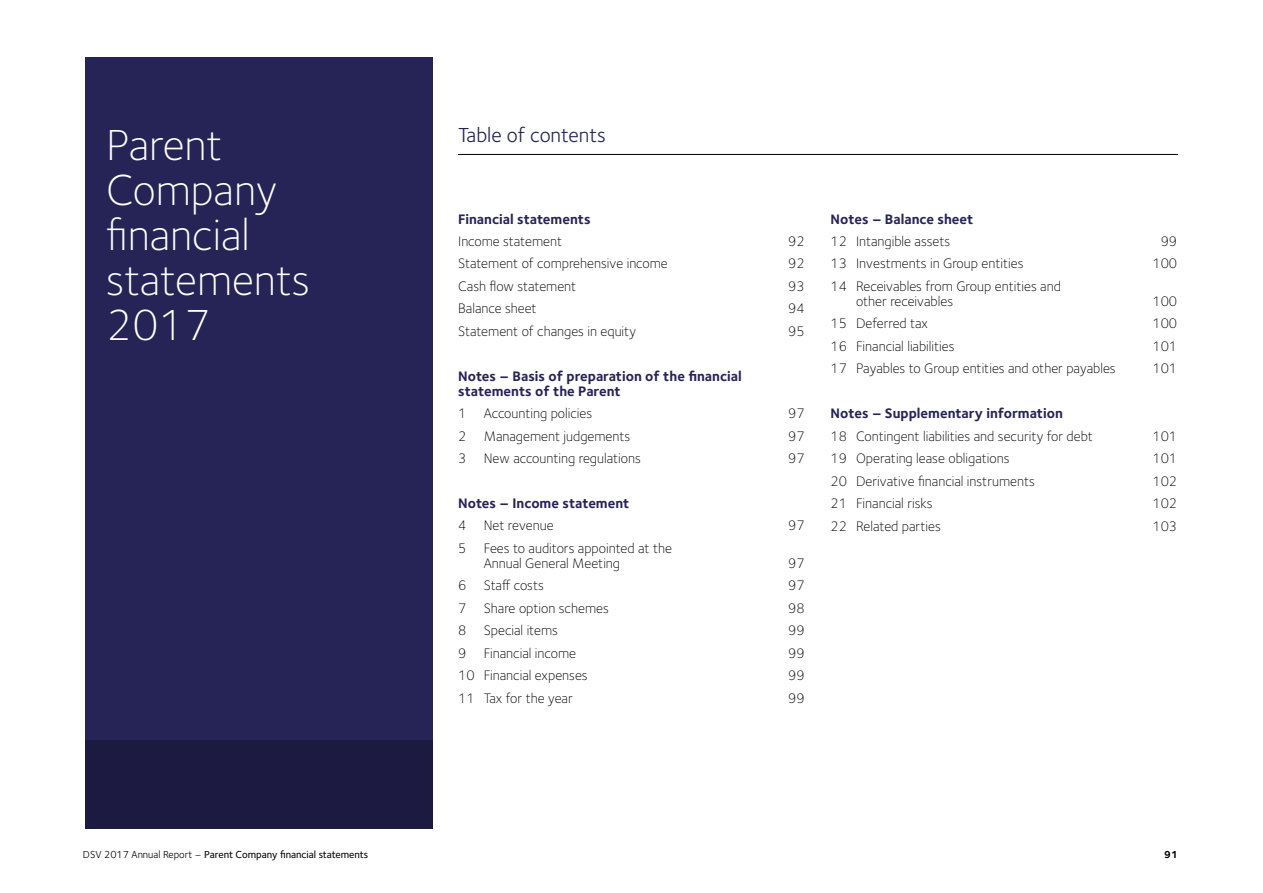
<style>
.page{position:relative;width:1263px;height:893px;background:#fff}
.page>*{position:absolute;margin:0;border:0;box-sizing:border-box;transform-origin:0 0}
.t1{font:300 45px/45px "Foundry Sterling OT3";color:#fff}
.t2{font:21px "Foundry Sterling OT3";color:#262357}
.t3{font:300 14.25px/15px "Foundry Sterling OT3";color:#000}
.t4{font:700 14.25px/15px "Foundry Sterling OT3";color:#262357}
.t5{font:500 10.5px "Foundry Sterling OT3";color:#000}
.t6{font:700 10.5px "Foundry Sterling OT3";color:#000}
.s1{font-weight:400}
</style>
<div class="page">
<div style="left:85px;top:57px;width:347px;height:772px;background:#262357"></div>
<div style="left:85px;top:741px;width:347px;height:88px;background:#1c1a41"></div>
<hr style="left:458px;top:154px;width:720px;height:1px;background:#000">
<h1 class="t1" style="left:106px;top:120px;width:205px">Parent<br>Company financial statements<br>2017</h1>
<h2 class="t2" style="left:458px;top:119px;width:150px">Table of contents</h2>
<p class="t4" style="left:458px;top:210px;width:134px">Financial statements</p>
<p class="t3" style="left:458px;top:233px;width:105px">Income statement</p>
<p class="t3" style="left:788px;top:233px;width:18px">92</p>
<p class="t3" style="left:458px;top:255px;width:211px">Statement of comprehensive income</p>
<p class="t3" style="left:788px;top:255px;width:18px">92</p>
<p class="t3" style="left:458px;top:278px;width:120px">Cash flow statement</p>
<p class="t3" style="left:788px;top:278px;width:18px">93</p>
<p class="t3" style="left:458px;top:300px;width:80px">Balance sheet</p>
<p class="t3" style="left:788px;top:300px;width:18px">94</p>
<p class="t3" style="left:458px;top:323px;width:180px">Statement of changes in equity</p>
<p class="t3" style="left:788px;top:323px;width:18px">95</p>
<p class="t4" style="left:458px;top:368px;width:285px">Notes – Basis of preparation of the financial statements of the Parent</p>
<p class="t3" style="left:458px;top:405px;width:136px">1 Accounting policies</p>
<p class="t3" style="left:788px;top:405px;width:18px">97</p>
<p class="t3" style="left:458px;top:427px;width:174px">2 Management judgements</p>
<p class="t3" style="left:788px;top:427px;width:18px">97</p>
<p class="t3" style="left:458px;top:450px;width:184px">3 New accounting regulations</p>
<p class="t3" style="left:788px;top:450px;width:18px">97</p>
<p class="t4" style="left:458px;top:495px;width:173px">Notes – Income statement</p>
<p class="t3" style="left:458px;top:517px;width:97px">4 Net revenue</p>
<p class="t3" style="left:788px;top:517px;width:18px">97</p>
<p class="t3" style="left:484px;top:540px;width:190px;text-indent:-26px">5 Fees to auditors appointed at the<br>Annual General Meeting</p>
<p class="t3" style="left:788px;top:555px;width:18px">97</p>
<p class="t3" style="left:458px;top:577px;width:87px">6 Staff costs</p>
<p class="t3" style="left:788px;top:577px;width:18px">97</p>
<p class="t3" style="left:458px;top:600px;width:152px">7 Share option schemes</p>
<p class="t3" style="left:788px;top:600px;width:18px">98</p>
<p class="t3" style="left:458px;top:622px;width:101px">8 Special items</p>
<p class="t3" style="left:788px;top:622px;width:18px">99</p>
<p class="t3" style="left:458px;top:645px;width:119px">9 Financial income</p>
<p class="t3" style="left:788px;top:645px;width:18px">99</p>
<p class="t3" style="left:458px;top:667px;width:131px">10 Financial expenses</p>
<p class="t3" style="left:788px;top:667px;width:18px">99</p>
<p class="t3" style="left:458px;top:690px;width:116px">11 Tax for the year</p>
<p class="t3" style="left:788px;top:690px;width:18px">99</p>
<p class="t4" style="left:831px;top:210px;width:144px">Notes – Balance sheet</p>
<p class="t3" style="left:831px;top:233px;width:121px">12 Intangible assets</p>
<p class="t3" style="left:1161px;top:233px;width:18px">99</p>
<p class="t3" style="left:831px;top:255px;width:194px">13 Investments in Group entities</p>
<p class="t3" style="left:1152px;top:255px;width:26px">100</p>
<p class="t3" style="left:856px;top:278px;width:206px;text-indent:-26px">14 Receivables from Group entities and other receivables</p>
<p class="t3" style="left:1152px;top:293px;width:26px">100</p>
<p class="t3" style="left:831px;top:315px;width:99px">15 Deferred tax</p>
<p class="t3" style="left:1152px;top:315px;width:26px">100</p>
<p class="t3" style="left:831px;top:338px;width:125px">16 Financial liabilities</p>
<p class="t3" style="left:1152px;top:338px;width:26px">101</p>
<p class="t3" style="left:831px;top:360px;width:287px">17 Payables to Group entities and other payables</p>
<p class="t3" style="left:1152px;top:360px;width:26px">101</p>
<p class="t4" style="left:831px;top:405px;width:234px">Notes – Supplementary information</p>
<p class="t3" style="left:831px;top:427px;width:264px">18 Contingent liabilities and security for debt</p>
<p class="t3" style="left:1152px;top:427px;width:26px">101</p>
<p class="t3" style="left:831px;top:450px;width:180px">19 Operating lease obligations</p>
<p class="t3" style="left:1152px;top:450px;width:26px">101</p>
<p class="t3" style="left:831px;top:472px;width:206px">20 Derivative financial instruments</p>
<p class="t3" style="left:1152px;top:472px;width:26px">102</p>
<p class="t3" style="left:831px;top:495px;width:104px">21 Financial risks</p>
<p class="t3" style="left:1152px;top:495px;width:26px">102</p>
<p class="t3" style="left:831px;top:517px;width:112px">22 Related parties</p>
<p class="t3" style="left:1152px;top:517px;width:26px">103</p>
<p class="t5" style="left:83px;top:846px;width:287px"><span class="s1">DSV 2017 Annual Report –</span> Parent Company financial statements</p>
<p class="t6" style="left:1164px;top:846px;width:15px">91</p>
</div>
